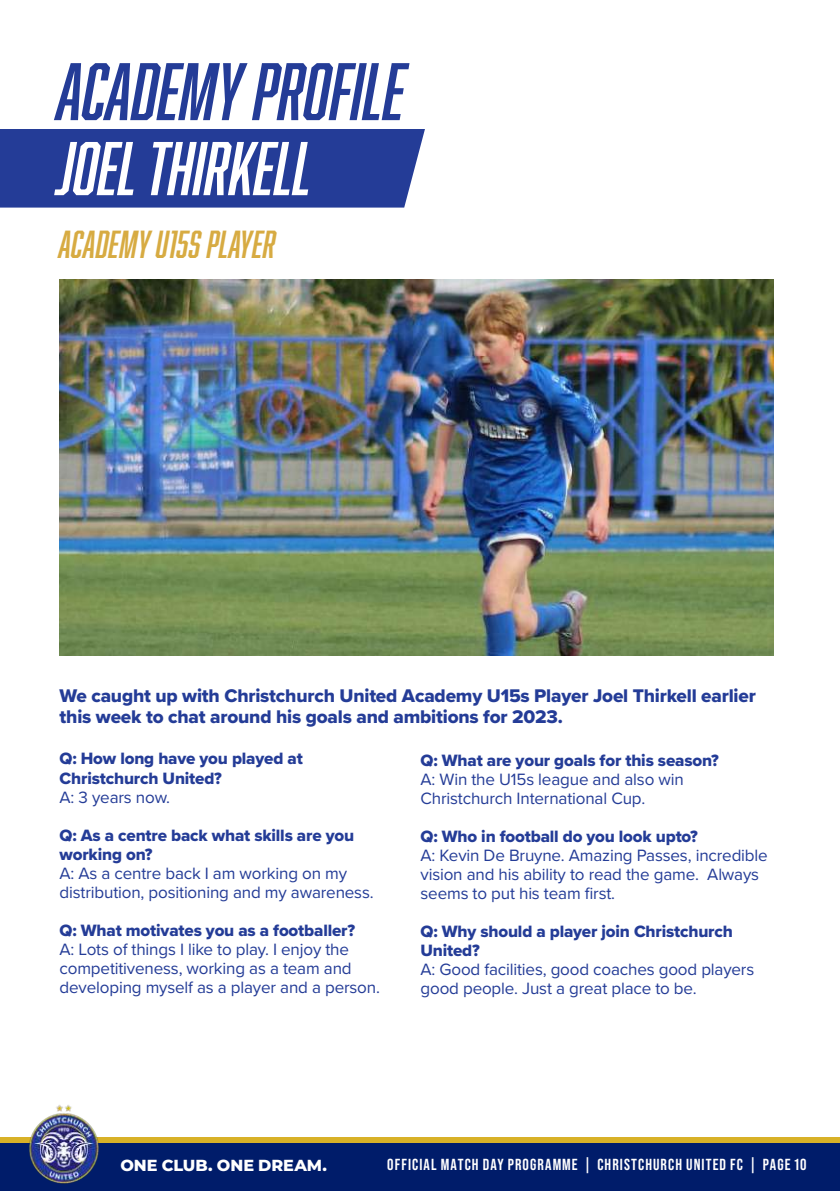
<style>
.page{position:relative;width:840px;height:1191px;background:#fff}
.page>*{position:absolute;margin:0;border:0;box-sizing:border-box;transform-origin:0 0}
.t1{font:italic 75px "Abolition";color:#243c97}
.t2{font:italic 70px "Abolition";color:#fff}
.t3{font:italic 36px "Abolition";letter-spacing:.01em;color:#d7ab42}
.t4{font:19px/21px "Proxima Nova Extrabld";letter-spacing:-.01em;color:#243c97}
.t5{font:17px/19px "Proxima Nova";letter-spacing:-.01em;color:#243c97}
.t6{font:17px/19px "Proxima Nova Extrabld";letter-spacing:-.01em;color:#243c97}
.t7{font:700 16px "Bebas Neue Pro";letter-spacing:.065em;color:#fff}
.t8{font:800 16px "Montserrat";color:#fff}
</style>
<div class="page">
<hr style="left:839px;top:0;width:1px;height:1191px;background:#243c97">
<div style="left:0;top:1137px;width:839px;height:54px;background:#d8b127"></div>
<div style="left:0;top:1143px;width:839px;height:48px;background:#001c6a"></div>
<img style="left:29px;top:1105px;width:70px;height:79px">
<img style="left:60px;top:280px;width:712px;height:375px">
<div style="left:0;top:129px;width:425px;height:79px;background:#243c97"></div>
<h1 class="t1" style="left:58px;top:48px;width:349px">ACADEMY PROFILE</h1>
<h2 class="t2" style="left:58px;top:128px;width:256px">JOEL THIRKELL</h2>
<h3 class="t3" style="left:60px;top:223px;width:218px">ACADEMY U15S PLAYER</h3>
<p class="t4" style="left:60px;top:685px;width:697px">We caught up with Christchurch United Academy U15s Player Joel Thirkell earlier this week to chat around his goals and ambitions for 2023.</p>
<p class="t6" style="left:60px;top:749px;width:244px">Q: How long have you played at<br>Christchurch United?</p>
<p class="t5" style="left:60px;top:786px;width:112px">A: 3 years now.</p>
<p class="t6" style="left:60px;top:825px;width:296px">Q: As a centre back what skills are you working on?</p>
<p class="t5" style="left:60px;top:862px;width:315px">A: As a centre back I am working on my distribution, positioning and my awareness.</p>
<p class="t6" style="left:60px;top:920px;width:297px">Q: What motivates you as a footballer?</p>
<p class="t5" style="left:60px;top:938px;width:322px">A: Lots of things I like to play. I enjoy the competitiveness, working as a team and developing myself as a player and a person.</p>
<p class="t6" style="left:420px;top:750px;width:300px">Q: What are your goals for this season?</p>
<p class="t5" style="left:420px;top:769px;width:265px">A: Win the U15s league and also win<br>Christchurch International Cup.</p>
<p class="t6" style="left:420px;top:826px;width:279px">Q: Who in football do you look upto?</p>
<p class="t5" style="left:420px;top:845px;width:348px">A: Kevin De Bruyne. Amazing Passes, incredible vision and his ability to read the game. Always seems to put his team first.</p>
<p class="t6" style="left:420px;top:921px;width:314px">Q: Why should a player join Christchurch<br>United?</p>
<p class="t5" style="left:420px;top:959px;width:335px">A: Good facilities, good coaches good players good people. Just a great place to be.</p>
<p class="t8" style="left:120px;top:1153px;width:208px">ONE CLUB. ONE DREAM.</p>
<p class="t7" style="left:387px;top:1155px;width:420px">OFFICIAL MATCH DAY PROGRAMME | CHRISTCHURCH UNITED FC | PAGE 10</p>
</div>
